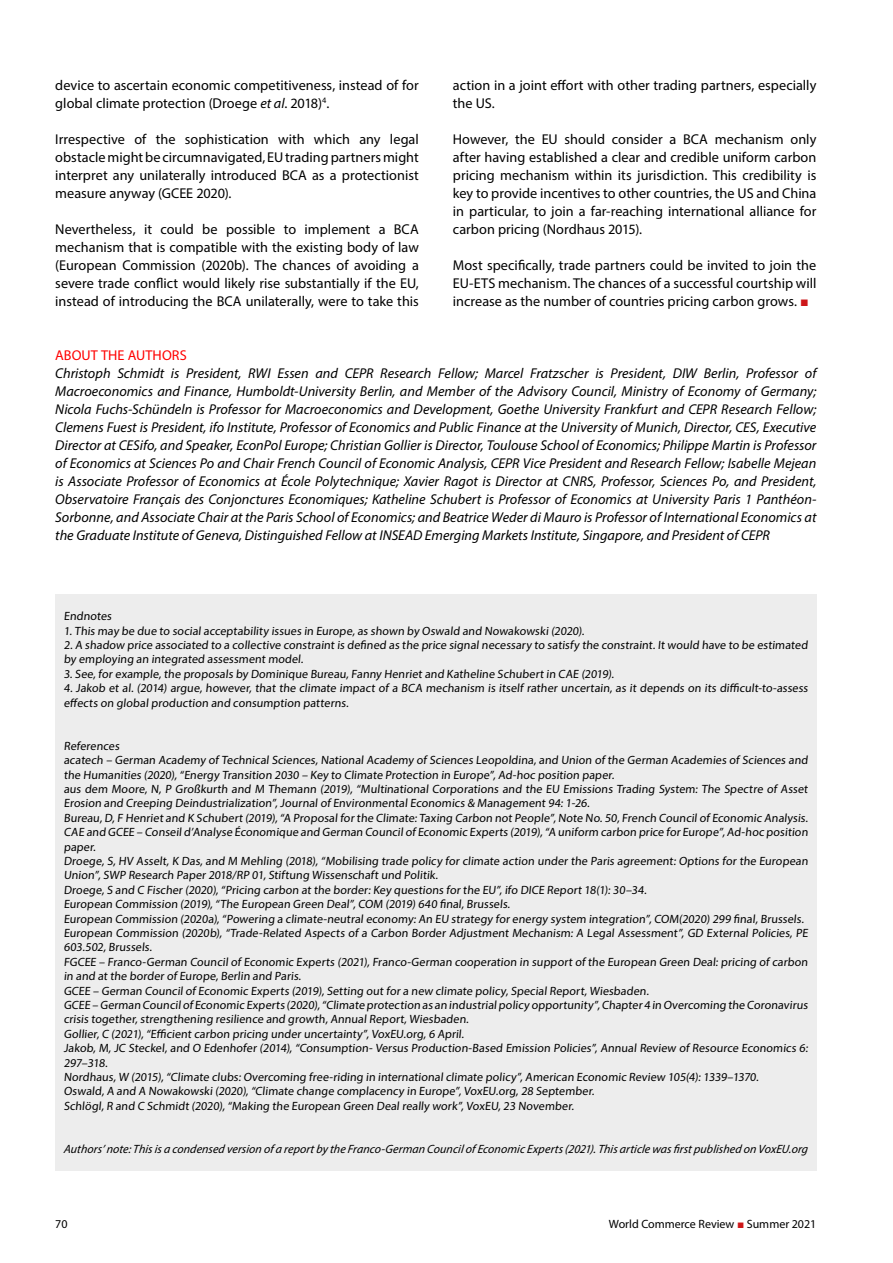
<style>
.page{position:relative;width:893px;height:1263px;background:#fff}
.page>*{position:absolute;margin:0;border:0;box-sizing:border-box;transform-origin:0 0}
.t1{font:italic 14.25px/18px "Myriad Pro";color:#000;text-align:justify}
.t2{font:14.25px/18px "Myriad Pro";color:#000;text-align:justify}
.t3{font:14.25px "Myriad Pro";letter-spacing:.01em;color:#f00}
.t4{font:12px/14.4px "Myriad Pro";color:#000}
.t5{font:italic 12px "Myriad Pro";letter-spacing:.005em;color:#000}
.s1{font-style:italic}
.s2{font-family:"Times New Roman";color:#cd1719}
</style>
<div class="page">
<div style="left:55px;top:594px;width:761px;height:576px;background:#ededed"></div>
<p class="t2" style="left:55px;top:76px;width:365px">device to ascertain economic competitiveness, instead of for global climate protection (Droege <span class="s1">et al</span>. 2018)<sup>4</sup>.</p>
<p class="t2" style="left:55px;top:130px;width:365px">Irrespective of the sophistication with which any legal obstacle might be circumnavigated, EU trading partners might interpret any unilaterally introduced BCA as a protectionist measure anyway (GCEE 2020).</p>
<p class="t2" style="left:55px;top:220px;width:365px">Nevertheless, it could be possible to implement a BCA mechanism that is compatible with the existing body of law (European Commission (2020b). The chances of avoiding a severe trade conflict would likely rise substantially if the EU, instead of introducing the BCA unilaterally, were to take this</p>
<p class="t2" style="left:453px;top:76px;width:365px">action in a joint effort with other trading partners, especially the US.</p>
<p class="t2" style="left:453px;top:130px;width:365px">However, the EU should consider a BCA mechanism only after having established a clear and credible uniform carbon pricing mechanism within its jurisdiction. This credibility is key to provide incentives to other countries, the US and China in particular, to join a far-reaching international alliance for carbon pricing (Nordhaus 2015).</p>
<p class="t2" style="left:453px;top:256px;width:365px">Most specifically, trade partners could be invited to join the EU-ETS mechanism. The chances of a successful courtship will increase as the number of countries pricing carbon grows. <span class="s2">■</span></p>
<p class="t3" style="left:55px;top:346px;width:133px">ABOUT THE AUTHORS</p>
<p class="t1" style="left:55px;top:364px;width:763px">Christoph Schmidt is President, RWI Essen and CEPR Research Fellow; Marcel Fratzscher is President, DIW Berlin, Professor of Macroeconomics and Finance, Humboldt-University Berlin, and Member of the Advisory Council, Ministry of Economy of Germany; Nicola Fuchs-Schündeln is Professor for Macroeconomics and Development, Goethe University Frankfurt and CEPR Research Fellow; Clemens Fuest is President, ifo Institute, Professor of Economics and Public Finance at the University of Munich, Director, CES, Executive Director at CESifo, and Speaker, EconPol Europe; Christian Gollier is Director, Toulouse School of Economics; Philippe Martin is Professor of Economics at Sciences Po and Chair French Council of Economic Analysis, CEPR Vice President and Research Fellow; Isabelle Mejean is Associate Professor of Economics at École Polytechnique; Xavier Ragot is Director at CNRS, Professor, Sciences Po, and President, Observatoire Français des Conjonctures Economiques; Katheline Schubert is Professor of Economics at University Paris 1 Panthéon-Sorbonne, and Associate Chair at the Paris School of Economics; and Beatrice Weder di Mauro is Professor of International Economics at the Graduate Institute of Geneva, Distinguished Fellow at INSEAD Emerging Markets Institute, Singapore, and President of CEPR</p>
<p class="t4" style="left:64px;top:609px;width:51px">Endnotes</p>
<p class="t4" style="left:64px;top:623px;width:524px">1. This may be due to social acceptability issues in Europe, as shown by Oswald and Nowakowski (2020).</p>
<p class="t4" style="left:64px;top:637px;width:747px">2. A shadow price associated to a collective constraint is defined as the price signal necessary to satisfy the constraint. It would have to be estimated by employing an integrated assessment model.</p>
<p class="t4" style="left:64px;top:666px;width:553px">3. See, for example, the proposals by Dominique Bureau, Fanny Henriet and Katheline Schubert in CAE (2019).</p>
<p class="t4" style="left:64px;top:681px;width:747px">4. Jakob et al. (2014) argue, however, that the climate impact of a BCA mechanism is itself rather uncertain, as it depends on its difficult-to-assess effects on global production and consumption patterns.</p>
<p class="t4" style="left:64px;top:738px;width:747px">References<br>acatech – German Academy of Technical Sciences, National Academy of Sciences Leopoldina, and Union of the German Academies of Sciences and the Humanities (2020), “Energy Transition 2030 – Key to Climate Protection in Europe”, Ad-hoc position paper.<br>aus dem Moore, N, P Großkurth and M Themann (2019), “Multinational Corporations and the EU Emissions Trading System: The Spectre of Asset Erosion and Creeping Deindustrialization”, Journal of Environmental Economics &amp; Management 94: 1-26.<br>Bureau, D, F Henriet and K Schubert (2019), “A Proposal for the Climate: Taxing Carbon not People”, Note No. 50, French Council of Economic Analysis.<br>CAE and GCEE – Conseil d’Analyse Économique and German Council of Economic Experts (2019),“A uniform carbon price for Europe”,Ad-hoc position paper.<br>Droege, S, HV Asselt, K Das, and M Mehling (2018), “Mobilising trade policy for climate action under the Paris agreement: Options for the European Union”, SWP Research Paper 2018/RP 01, Stiftung Wissenschaft und Politik.<br>Droege, S and C Fischer (2020), “Pricing carbon at the border: Key questions for the EU”, ifo DICE Report 18(1): 30–34.<br>European Commission (2019), “The European Green Deal”, COM (2019) 640 final, Brussels.<br>European Commission (2020a), “Powering a climate-neutral economy: An EU strategy for energy system integration”, COM(2020) 299 final, Brussels.<br>European Commission (2020b), “Trade-Related Aspects of a Carbon Border Adjustment Mechanism: A Legal Assessment”, GD External Policies, PE 603.502, Brussels.<br>FGCEE – Franco-German Council of Economic Experts (2021), Franco-German cooperation in support of the European Green Deal: pricing of carbon in and at the border of Europe, Berlin and Paris.<br>GCEE – German Council of Economic Experts (2019), Setting out for a new climate policy, Special Report, Wiesbaden.<br>GCEE – German Council of Economic Experts (2020),“Climate protection as an industrial policy opportunity”,Chapter 4 in Overcoming the Coronavirus crisis together, strengthening resilience and growth, Annual Report, Wiesbaden.<br>Gollier, C (2021), “Efficient carbon pricing under uncertainty”, VoxEU.org, 6 April.<br>Jakob, M, JC Steckel, and O Edenhofer (2014), “Consumption- Versus Production-Based Emission Policies”, Annual Review of Resource Economics 6:<br>297–318.<br>Nordhaus, W (2015), “Climate clubs: Overcoming free-riding in international climate policy”, American Economic Review 105(4): 1339–1370.<br>Oswald, A and A Nowakowski (2020), “Climate change complacency in Europe”, VoxEU.org, 28 September.<br>Schlögl, R and C Schmidt (2020), “Making the European Green Deal really work”, VoxEU, 23 November.</p>
<p class="t5" style="left:64px;top:1141px;width:747px">Authors’ note:This is a condensed version of a report by the Franco-German Council of Economic Experts (2021).This article was first published on VoxEU.org</p>
<p class="t4" style="left:55px;top:1216px;width:14px">70</p>
<p class="t4" style="left:609px;top:1216px;width:209px">World Commerce Review <span class="s2">■</span> Summer 2021</p>
</div>
